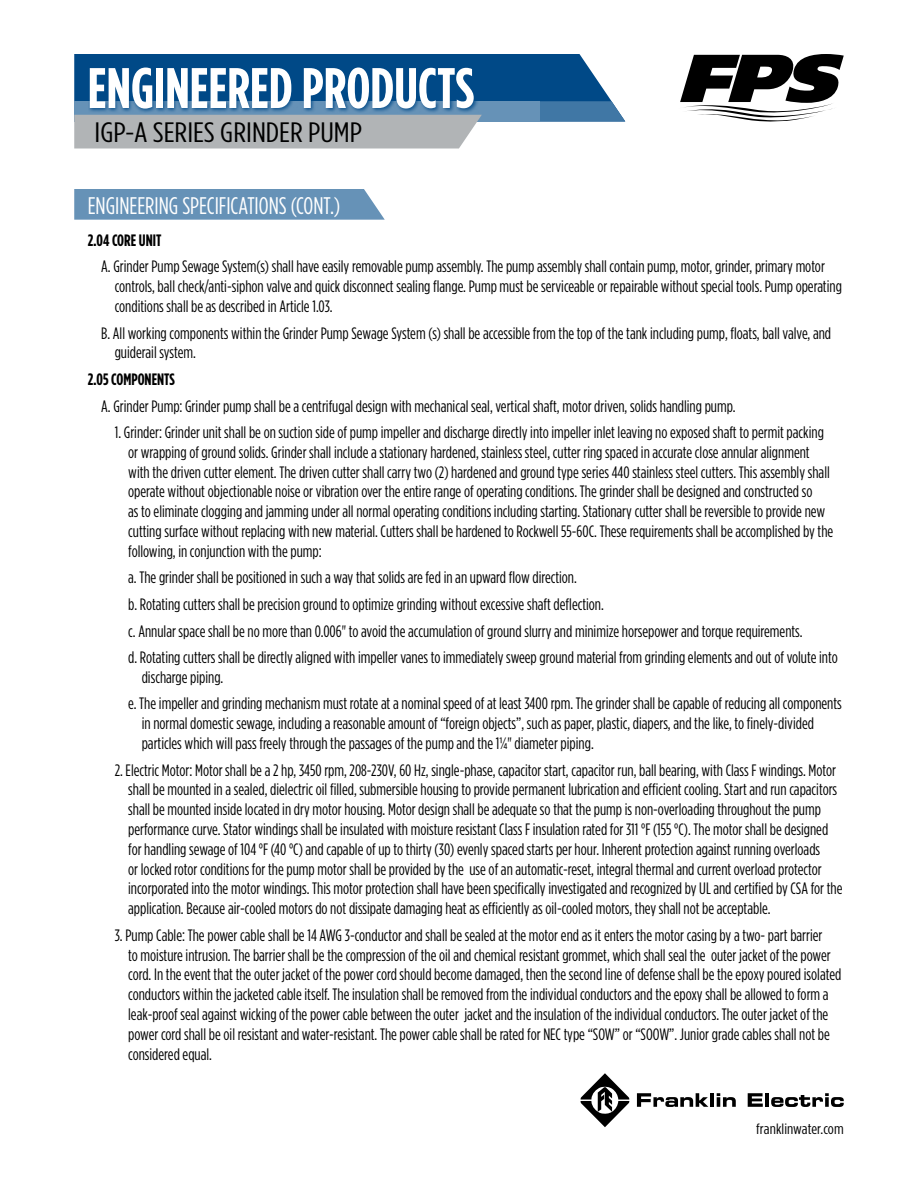
<style>
.page{position:relative;width:918px;height:1188px;background:#fff}
.page>*{position:absolute;margin:0;border:0;box-sizing:border-box;transform-origin:0 0}
.t1{font:700 57px "Gotham Condensed";color:#fff}
.t2{font:28.05px "Gotham Condensed";color:#000;scale:1.18 1}
.t3{font:24px "Gotham Condensed";color:#fff}
.t4{font:16.5px/19.8px "Gotham Condensed";color:#000}
.t5{font:700 16.5px "Gotham Condensed";color:#000}
.t6{font:14.85px "Gotham Condensed";color:#000;scale:1.11 1}
</style>
<div class="page">
<svg style="left:637px;top:1093px;width:71px;height:14px"></svg>
<hr style="left:710px;top:1093px;width:4px;height:14px;background:#000">
<svg style="left:717px;top:1093px;width:19px;height:14px"></svg>
<svg style="left:748px;top:1093px;width:15px;height:14px"></svg>
<hr style="left:765px;top:1093px;width:4px;height:14px;background:#000">
<svg style="left:771px;top:1093px;width:73px;height:14px"></svg>
<svg style="left:581px;top:1073px;width:48px;height:54px"></svg>
<svg style="left:680px;top:54px;width:164px;height:68px"></svg>
<svg style="left:74px;top:54px;width:551px;height:94px"></svg>
<div style="left:88px;top:65px;width:390px;height:48px;background:#004987;opacity:.85"></div>
<svg style="left:74px;top:189px;width:311px;height:31px;background:#6c96ba"></svg>
<h1 class="t1" style="left:88px;top:55px;width:388px">ENGINEERED PRODUCTS</h1>
<h2 class="t2" style="left:94px;top:116px;width:228px">IGP-A SERIES GRINDER PUMP</h2>
<h3 class="t3" style="left:88px;top:192px;width:254px">ENGINEERING SPECIFICATIONS (CONT.)</h3>
<p class="t5" style="left:88px;top:230px;width:75px">2.04 CORE UNIT</p>
<p class="t4" style="left:115px;top:257px;width:729px;text-indent:-13px">A. Grinder Pump Sewage System(s) shall have easily removable pump assembly. The pump assembly shall contain pump, motor, grinder, primary motor controls, ball check/anti-siphon valve and quick disconnect sealing flange. Pump must be serviceable or repairable without special tools. Pump operating conditions shall be as described in Article 1.03.</p>
<p class="t4" style="left:115px;top:323px;width:718px;text-indent:-13px">B. All working components within the Grinder Pump Sewage System (s) shall be accessible from the top of the tank including pump, floats, ball valve, and guiderail system.</p>
<p class="t5" style="left:88px;top:370px;width:89px">2.05 COMPONENTS</p>
<p class="t4" style="left:101px;top:396px;width:636px">A. Grinder Pump: Grinder pump shall be a centrifugal design with mechanical seal, vertical shaft, motor driven, solids handling pump.</p>
<p class="t4" style="left:128px;top:422px;width:707px;text-indent:-13px">1. Grinder: Grinder unit shall be on suction side of pump impeller and discharge directly into impeller inlet leaving no exposed shaft to permit packing or wrapping of ground solids. Grinder shall include a stationary hardened, stainless steel, cutter ring spaced in accurate close annular alignment with the driven cutter element. The driven cutter shall carry two (2) hardened and ground type series 440 stainless steel cutters. This assembly shall operate without objectionable noise or vibration over the entire range of operating conditions. The grinder shall be designed and constructed so<br>as to eliminate clogging and jamming under all normal operating conditions including starting. Stationary cutter shall be reversible to provide new cutting surface without replacing with new material. Cutters shall be hardened to Rockwell 55-60C. These requirements shall be accomplished by the following, in conjunction with the pump:</p>
<p class="t4" style="left:128px;top:564px;width:711px;line-height:26.5px">a. The grinder shall be positioned in such a way that solids are fed in an upward flow direction.<br>b. Rotating cutters shall be precision ground to optimize grinding without excessive shaft deflection.<br>c. Annular space shall be no more than 0.006" to avoid the accumulation of ground slurry and minimize horsepower and torque requirements.<br>d. Rotating cutters shall be directly aligned with impeller vanes to immediately sweep ground material from grinding elements and out of volute into</p>
<p class="t4" style="left:128px;top:664px;width:715px;line-height:26.5px;text-indent:13px">discharge piping.<br>e. The impeller and grinding mechanism must rotate at a nominal speed of at least 3400 rpm. The grinder shall be capable of reducing all components</p>
<p class="t4" style="left:142px;top:713px;width:674px">in normal domestic sewage, including a reasonable amount of “foreign objects”, such as paper, plastic, diapers, and the like, to finely-divided particles which will pass freely through the passages of the pump and the 1¼" diameter piping.</p>
<p class="t4" style="left:128px;top:760px;width:716px;text-indent:-13px">2. Electric Motor: Motor shall be a 2 hp, 3450 rpm, 208-230V, 60 Hz, single-phase, capacitor start, capacitor run, ball bearing, with Class F windings. Motor shall be mounted in a sealed, dielectric oil filled, submersible housing to provide permanent lubrication and efficient cooling. Start and run capacitors shall be mounted inside located in dry motor housing. Motor design shall be adequate so that the pump is non-overloading throughout the pump performance curve. Stator windings shall be insulated with moisture resistant Class F insulation rated for 311 °F (155 °C). The motor shall be designed for handling sewage of 104 °F (40 °C) and capable of up to thirty (30) evenly spaced starts per hour. Inherent protection against running overloads<br>or locked rotor conditions for the pump motor shall be provided by the use of an automatic-reset, integral thermal and current overload protector incorporated into the motor windings. This motor protection shall have been specifically investigated and recognized by UL and certified by CSA for the application. Because air-cooled motors do not dissipate damaging heat as efficiently as oil-cooled motors, they shall not be acceptable.</p>
<p class="t4" style="left:128px;top:925px;width:715px;text-indent:-13px">3. Pump Cable: The power cable shall be 14 AWG 3-conductor and shall be sealed at the motor end as it enters the motor casing by a two- part barrier<br>to moisture intrusion. The barrier shall be the compression of the oil and chemical resistant grommet, which shall seal the outer jacket of the power cord. In the event that the outer jacket of the power cord should become damaged, then the second line of defense shall be the epoxy poured isolated conductors within the jacketed cable itself. The insulation shall be removed from the individual conductors and the epoxy shall be allowed to form a leak-proof seal against wicking of the power cable between the outer jacket and the insulation of the individual conductors. The outer jacket of the power cord shall be oil resistant and water-resistant. The power cable shall be rated for NEC type “SOW” or “SOOW”. Junior grade cables shall not be considered equal.</p>
<p class="t6" style="left:756px;top:1120px;width:80px">franklinwater.com</p>
</div>
